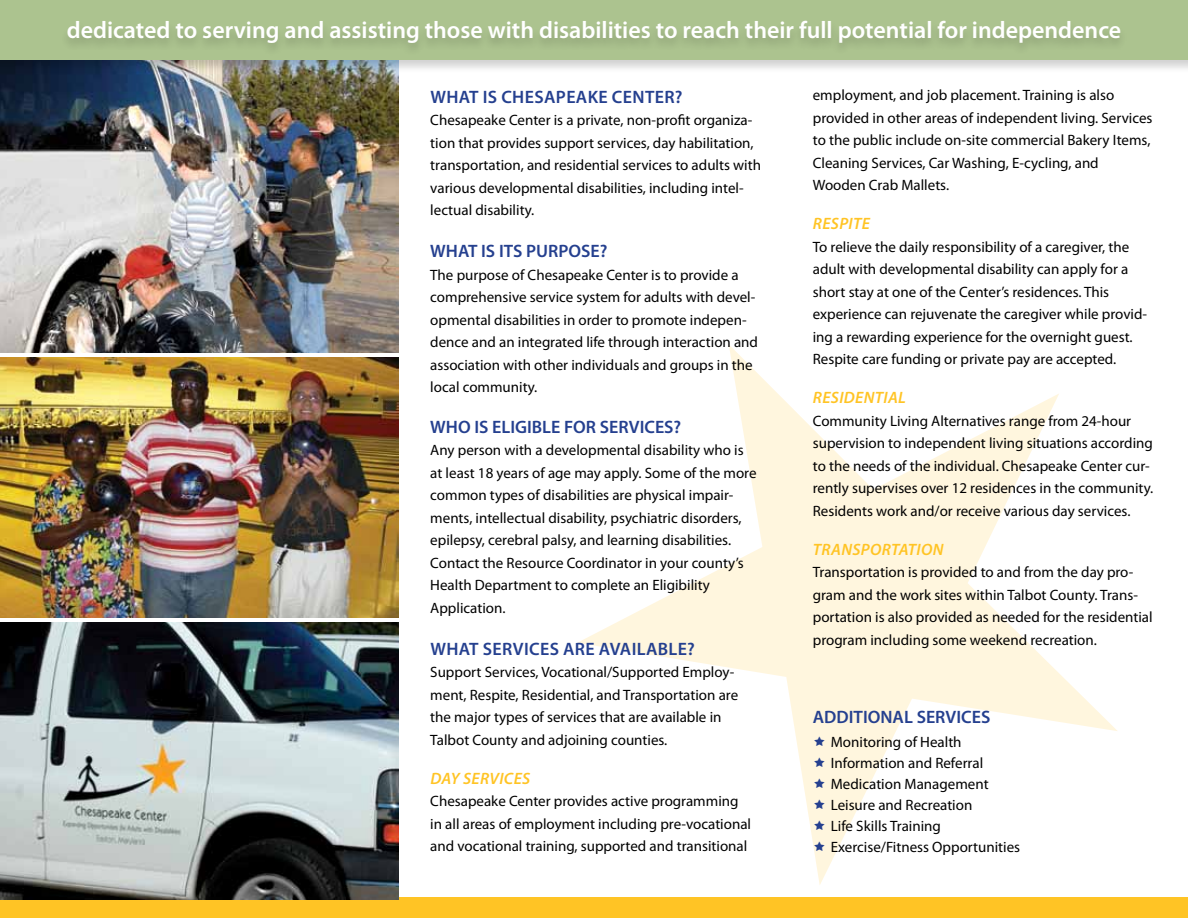
<style>
.page{position:relative;width:1188px;height:918px;background:#fff}
.page>*{position:absolute;margin:0;border:0;box-sizing:border-box;transform-origin:0 0}
.t1{font:600 24px "Myriad Pro";color:#fff}
.t2{font:600 18px "Myriad Pro";color:#25408f}
.t3{font:600 18px "Myriad Pro";letter-spacing:.02em;color:#25408f}
.t4{font:italic 600 16.5px "Myriad Pro";letter-spacing:.02em;color:#ffc425}
.t5{font:15px/22.5px "Myriad Pro";color:#000}
</style>
<div class="page">
<svg style="left:578px;top:345px;width:539px;height:540px"></svg>
<img style="left:0;top:358px;width:398px;height:259px">
<div style="left:0;top:898px;width:1188px;height:20px;background:#ffc425"></div>
<img style="left:0;top:74px;width:398px;height:279px">
<img style="left:0;top:622px;width:398px;height:277px">
<div style="left:0;top:0;width:1188px;height:74px;background:#000;opacity:.18"></div>
<div style="left:0;top:0;width:1188px;height:59px;background:#acc38f"></div>
<div style="left:60px;top:20px;width:1068px;height:36px;background:#a7be8b"></div>
<svg style="left:814px;top:736px;width:27px;height:12px"></svg>
<svg style="left:814px;top:757px;width:27px;height:12px"></svg>
<svg style="left:814px;top:778px;width:27px;height:12px"></svg>
<svg style="left:814px;top:799px;width:27px;height:12px"></svg>
<svg style="left:814px;top:820px;width:27px;height:12px"></svg>
<svg style="left:814px;top:841px;width:27px;height:12px"></svg>
<h1 class="t1" style="left:67px;top:14px;width:1056px">dedicated to serving and assisting those with disabilities to reach their full potential for independence</h1>
<p class="t2" style="left:430px;top:85px;width:13px">what</p>
<p class="t2" style="left:483px;top:85px;width:30px">is che</p>
<p class="t2" style="left:534px;top:85px;width:22px">sapea</p>
<p class="t2" style="left:588px;top:85px;width:36px">ke center</p>
<p class="t2" style="left:675px;top:85px;width:9px">?</p>
<p class="t5" style="left:430px;top:109px;width:332px">Chesapeake Center is a private, non-profit organiza&shy;tion that provides support services, day habilitation, transportation, and residential services to adults with various developmental disabilities, including intel&shy;lectual disability.</p>
<p class="t2" style="left:430px;top:240px;width:179px">WHAT IS ITS PURPOSE?</p>
<p class="t5" style="left:430px;top:263px;width:329px">The purpose of Chesapeake Center is to provide a comprehensive service system for adults with devel&shy;opmental disabilities in order to promote indepen&shy;dence and an integrated life through interaction and association with other individuals and groups in the local community.</p>
<p class="t2" style="left:430px;top:415px;width:253px">WHO IS ELIGIBLE FOR SERVICES?</p>
<p class="t5" style="left:430px;top:439px;width:328px">Any person with a developmental disability who is at least 18 years of age may apply. Some of the more common types of disabilities are physical impair&shy;ments, intellectual disability, psychiatric disorders, epilepsy, cerebral palsy, and learning disabilities.<br>Contact the Resource Coordinator in your county’s Health Department to complete an Eligibility Application.</p>
<p class="t3" style="left:430px;top:637px;width:266px">WHAT SERVICES ARE AVAILABLE?</p>
<p class="t5" style="left:430px;top:661px;width:309px">Support Services, Vocational/Supported Employ&shy;ment, Respite, Residential, and Transportation are the major types of services that are available in Talbot County and adjoining counties.</p>
<p class="t4" style="left:430px;top:768px;width:101px">DAY SERVICES</p>
<p class="t5" style="left:430px;top:790px;width:322px">Chesapeake Center provides active programming in all areas of employment including pre-vocational and vocational training, supported and transitional</p>
<p class="t5" style="left:813px;top:84px;width:341px">employment, and job placement. Training is also provided in other areas of independent living. Services to the public include on-site commercial Bakery Items, Cleaning Services, Car Washing, E-cycling, and Wooden Crab Mallets.</p>
<p class="t4" style="left:813px;top:213px;width:59px">RESPITE</p>
<p class="t5" style="left:813px;top:235px;width:336px">To relieve the daily responsibility of a caregiver, the adult with developmental disability can apply for a short stay at one of the Center’s residences. This experience can rejuvenate the caregiver while provid&shy;ing a rewarding experience for the overnight guest.<br>Respite care funding or private pay are accepted.</p>
<p class="t4" style="left:813px;top:387px;width:94px">RESIDENTIAL</p>
<p class="t5" style="left:813px;top:409px;width:342px">Community Living Alternatives range from 24-hour supervision to independent living situations according to the needs of the individual. Chesapeake Center cur&shy;rently supervises over 12 residences in the community.<br>Residents work and/or receive various day services.</p>
<p class="t4" style="left:813px;top:539px;width:132px">TRANSPORTATION</p>
<p class="t5" style="left:813px;top:561px;width:341px">Transportation is provided to and from the day pro&shy;gram and the work sites within Talbot County. Trans&shy;portation is also provided as needed for the residential program including some weekend recreation.</p>
<p class="t2" style="left:813px;top:705px;width:178px">ADDITIONAL SERVICES</p>
<p class="t5" style="left:831px;top:731px;width:191px;line-height:21px">Monitoring of Health<br>Information and Referral<br>Medication Management<br>Leisure and Recreation<br>Life Skills Training<br>Exercise/Fitness Opportunities</p>
</div>
